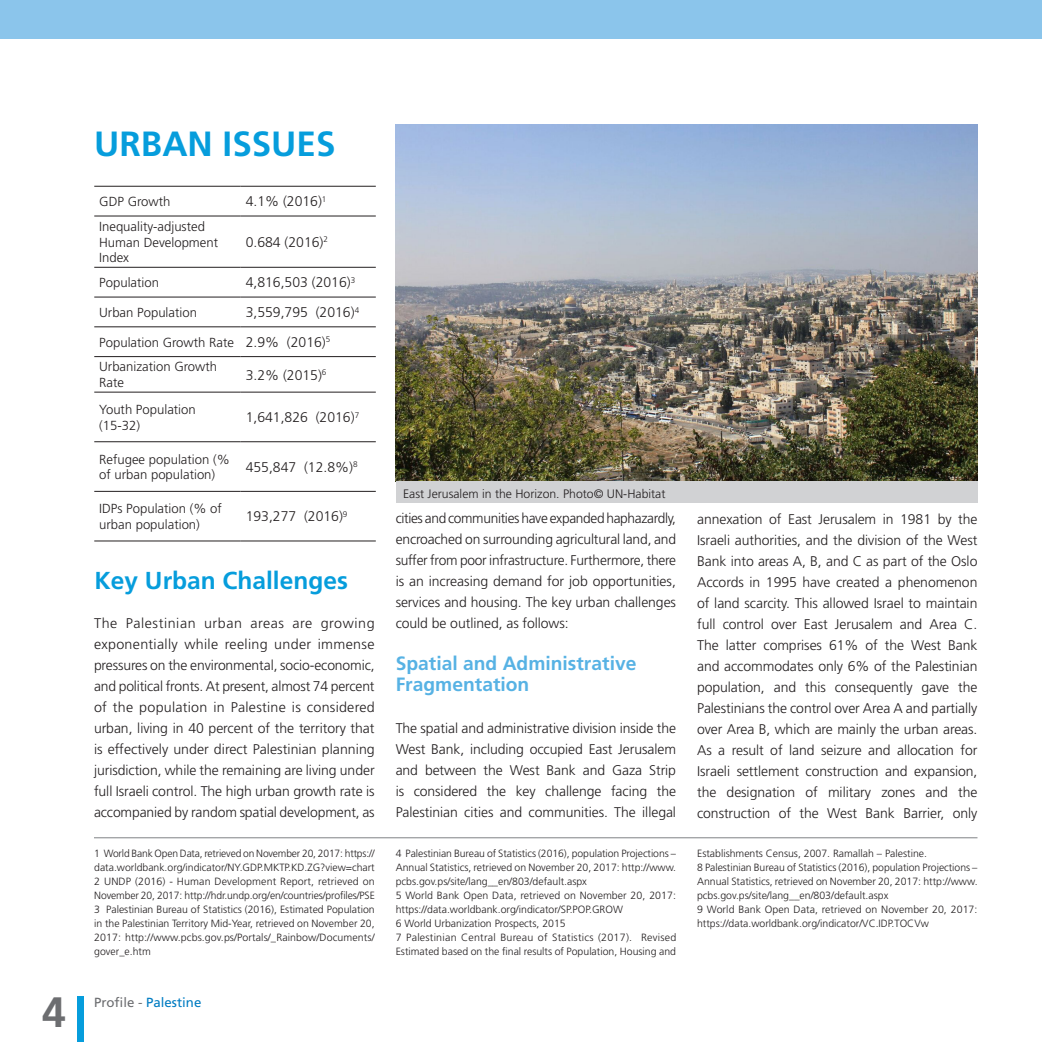
<style>
.page{position:relative;width:1042px;height:1042px;background:#fff}
.page>*{position:absolute;margin:0;border:0;box-sizing:border-box;transform-origin:0 0}
.t1{font:700 42.52px "Frutiger LT Std";color:#6c6d70}
.HEADING_1{font:700 35px "Frutiger LT Std";color:#069ddc}
.HEADING_1-2{font:700 24.5px "Frutiger LT Std";color:#069ddc}
.Sub_Header_1{font:700 19.25px/21px "Frutiger LT Std";color:#57b2e4}
.Sub_Header_1-2{font:300 14px/21px "Frutiger LT Std";letter-spacing:-.005em;color:#231f20;text-align:justify}
.BODY_TEXT{font:300 14px/21px "Frutiger LT Std";letter-spacing:-.005em;color:#231f20;text-align:justify}
.Body_for_table{font:300 14px "Frutiger LT Std";color:#231f20}
.t2{font:13.3px "Frutiger LT Std";color:#007cc2}
.Body_for_table-2{font:300 13.12px/15.8px "Frutiger LT Std";color:#231f20}
.t3{font:300 12.25px "Frutiger LT Std";color:#231f20}
.Hamesh{font:300 10.5px/14px "Frutiger LT Std";color:#231f20}
.Body_for_table-3{font:300 8.22px "Frutiger LT Std";color:#231f20}
.s1{color:#6c6d70}
</style>
<div class="page">
<div style="left:78px;top:996px;width:6px;height:46px;background:#069ddc"></div>
<div style="left:0;top:0;width:1042px;height:39px;background:#8bc5eb"></div>
<hr style="left:241px;top:216px;width:135px;height:1px;background:#231f20">
<hr style="left:94px;top:216px;width:147px;height:1px;background:#231f20">
<hr style="left:241px;top:267px;width:135px;height:1px;background:#231f20">
<hr style="left:94px;top:267px;width:147px;height:1px;background:#231f20">
<hr style="left:241px;top:297px;width:135px;height:1px;background:#231f20">
<hr style="left:94px;top:297px;width:147px;height:1px;background:#231f20">
<hr style="left:241px;top:326px;width:135px;height:1px;background:#231f20">
<hr style="left:94px;top:326px;width:147px;height:1px;background:#231f20">
<hr style="left:241px;top:356px;width:135px;height:1px;background:#231f20">
<hr style="left:94px;top:356px;width:147px;height:1px;background:#231f20">
<hr style="left:241px;top:392px;width:135px;height:1px;background:#231f20">
<hr style="left:94px;top:392px;width:147px;height:1px;background:#231f20">
<hr style="left:241px;top:441px;width:135px;height:1px;background:#231f20">
<hr style="left:94px;top:441px;width:147px;height:1px;background:#231f20">
<hr style="left:241px;top:491px;width:135px;height:1px;background:#231f20">
<hr style="left:94px;top:491px;width:147px;height:1px;background:#231f20">
<hr style="left:241px;top:541px;width:135px;height:1px;background:#231f20">
<hr style="left:94px;top:541px;width:147px;height:1px;background:#231f20">
<hr style="left:241px;top:186px;width:135px;height:1px;background:#231f20">
<hr style="left:94px;top:186px;width:147px;height:1px;background:#231f20">
<hr style="left:94px;top:837px;width:883px;height:1px;background:#808285">
<img style="left:396px;top:124px;width:581px;height:357px">
<div style="left:396px;top:481px;width:581px;height:21px;background:#d1d2d4"></div>
<p class="HEADING_1" style="left:94px;top:123px;width:243px">URBAN ISSUES</p>
<p class="Body_for_table" style="left:246px;top:194px;width:78px">4.1% (2016)</p>
<p class="Body_for_table-2" style="left:99px;top:194px;width:73px">GDP Growth</p>
<p class="Body_for_table-3" style="left:322px;top:194px;width:6px">1</p>
<p class="Body_for_table" style="left:246px;top:234px;width:84px">0.684 (2016)<sup>2</sup></p>
<p class="Body_for_table-2" style="left:99px;top:219px;width:120px">Inequality-adjusted<br>Human Development<br>Index</p>
<p class="Body_for_table-2" style="left:99px;top:275px;width:61px">Population</p>
<p class="Body_for_table" style="left:246px;top:275px;width:111px">4,816,503 (2016)<sup>3</sup></p>
<p class="Body_for_table" style="left:246px;top:304px;width:110px">3,559,795 (2016)</p>
<p class="Body_for_table-2" style="left:99px;top:305px;width:99px">Urban Population</p>
<p class="Body_for_table-3" style="left:355px;top:305px;width:6px">4</p>
<p class="Body_for_table" style="left:246px;top:334px;width:86px">2.9% (2016)<sup>5</sup></p>
<p class="Body_for_table-2" style="left:99px;top:334px;width:136px">Population Growth Rate</p>
<p class="Body_for_table-2" style="left:99px;top:359px;width:119px">Urbanization Growth</p>
<p class="Body_for_table-2" style="left:99px;top:375px;width:26px">Rate</p>
<p class="Body_for_table" style="left:246px;top:367px;width:78px">3.2% (2015)</p>
<p class="Body_for_table-3" style="left:322px;top:367px;width:6px">6</p>
<p class="Body_for_table-2" style="left:99px;top:402px;width:98px">Youth Population</p>
<p class="Body_for_table-3" style="left:355px;top:410px;width:6px">7</p>
<p class="Body_for_table-2" style="left:99px;top:417px;width:42px">(15-32)</p>
<p class="Body_for_table" style="left:246px;top:459px;width:109px">455,847 (12.8%)</p>
<p class="Body_for_table" style="left:246px;top:409px;width:110px">1,641,826 (2016)</p>
<p class="Body_for_table-2" style="left:99px;top:451px;width:132px">Refugee population (%</p>
<p class="Body_for_table-3" style="left:353px;top:460px;width:6px">8</p>
<p class="Body_for_table-2" style="left:99px;top:467px;width:117px">of urban population)</p>
<p class="Body_for_table" style="left:246px;top:509px;width:103px">193,277 (2016)<sup>9</sup></p>
<p class="Body_for_table-2" style="left:99px;top:501px;width:124px">IDPs Population (% of urban population)</p>
<p class="HEADING_1-2" style="left:95px;top:566px;width:255px">Key Urban Challenges</p>
<p class="BODY_TEXT" style="left:94px;top:613px;width:282px">The Palestinian urban areas are growing exponentially while reeling under immense pressures on the environmental, socio-economic, and political fronts. At present, almost 74 percent of the population in Palestine is considered urban, living in 40 percent of the territory that is effectively under direct Palestinian planning jurisdiction, while the remaining are living under full Israeli control. The high urban growth rate is accompanied by random spatial development, as</p>
<p class="Hamesh" style="left:94px;top:847px;width:282px">1 World Bank Open Data, retrieved on November 20, 2017: https:// data.worldbank.org/indicator/NY.GDP.MKTP.KD.ZG?view=chart</p>
<p class="Hamesh" style="left:94px;top:875px;width:282px">2 UNDP (2016) - Human Development Report, retrieved on<br>November 20, 2017: http://hdr.undp.org/en/countries/profiles/PSE</p>
<p class="Hamesh" style="left:94px;top:903px;width:282px;text-align:justify">3 Palestinian Bureau of Statistics (2016), Estimated Population in the Palestinian Territory Mid-Year, retrieved on November 20, 2017: http://www.pcbs.gov.ps/Portals/_Rainbow/Documents/ gover_e.htm</p>
<p class="t1" style="left:42px;top:987px;width:25px">4</p>
<p class="t2" style="left:94px;top:995px;width:109px"><span class="s1">Profile -</span> Palestine</p>
<p class="t3" style="left:403px;top:487px;width:264px">East Jerusalem in the Horizon. Photo© UN-Habitat</p>
<p class="BODY_TEXT" style="left:396px;top:508px;width:282px">cities and communities have expanded haphazardly, encroached on surrounding agricultural land, and suffer from poor infrastructure. Furthermore, there is an increasing demand for job opportunities, services and housing. The key urban challenges could be outlined, as follows:</p>
<p class="Sub_Header_1" style="left:396px;top:653px;width:242px">Spatial and Administrative<br>Fragmentation</p>
<p class="Sub_Header_1-2" style="left:396px;top:718px;width:282px">The spatial and administrative division inside the West Bank, including occupied East Jerusalem and between the West Bank and Gaza Strip is considered the key challenge facing the Palestinian cities and communities. The illegal</p>
<p class="Hamesh" style="left:396px;top:847px;width:282px;text-align:justify">4 Palestinian Bureau of Statistics (2016), population Projections – Annual Statistics, retrieved on November 20, 2017: http://www. pcbs.gov.ps/site/lang__en/803/default.aspx</p>
<p class="Hamesh" style="left:396px;top:889px;width:282px">5 World Bank Open Data, retrieved on November 20, 2017: https://data.worldbank.org/indicator/SP.POP.GROW</p>
<p class="Hamesh" style="left:396px;top:917px;width:171px">6 World Urbanization Prospects, 2015</p>
<p class="Hamesh" style="left:396px;top:931px;width:282px">7 Palestinian Central Bureau of Statistics (2017). Revised<br>Estimated based on the final results of Population, Housing and</p>
<p class="Sub_Header_1-2" style="left:697px;top:508px;width:282px">annexation of East Jerusalem in 1981 by the Israeli authorities, and the division of the West Bank into areas A, B, and C as part of the Oslo Accords in 1995 have created a phenomenon of land scarcity. This allowed Israel to maintain full control over East Jerusalem and Area C.<br>The latter comprises 61% of the West Bank and accommodates only 6% of the Palestinian population, and this consequently gave the Palestinians the control over Area A and partially over Area B, which are mainly the urban areas.<br>As a result of land seizure and allocation for Israeli settlement construction and expansion, the designation of military zones and the construction of the West Bank Barrier, only</p>
<p class="Hamesh" style="left:697px;top:847px;width:231px">Establishments Census, 2007. Ramallah – Palestine.</p>
<p class="Hamesh" style="left:697px;top:861px;width:282px;text-align:justify">8 Palestinian Bureau of Statistics (2016), population Projections – Annual Statistics, retrieved on November 20, 2017: http://www. pcbs.gov.ps/site/lang__en/803/default.aspx</p>
<p class="Hamesh" style="left:697px;top:903px;width:282px">9 World Bank Open Data, retrieved on November 20, 2017: https://data.worldbank.org/indicator/VC.IDP.TOCVw</p>
</div>
